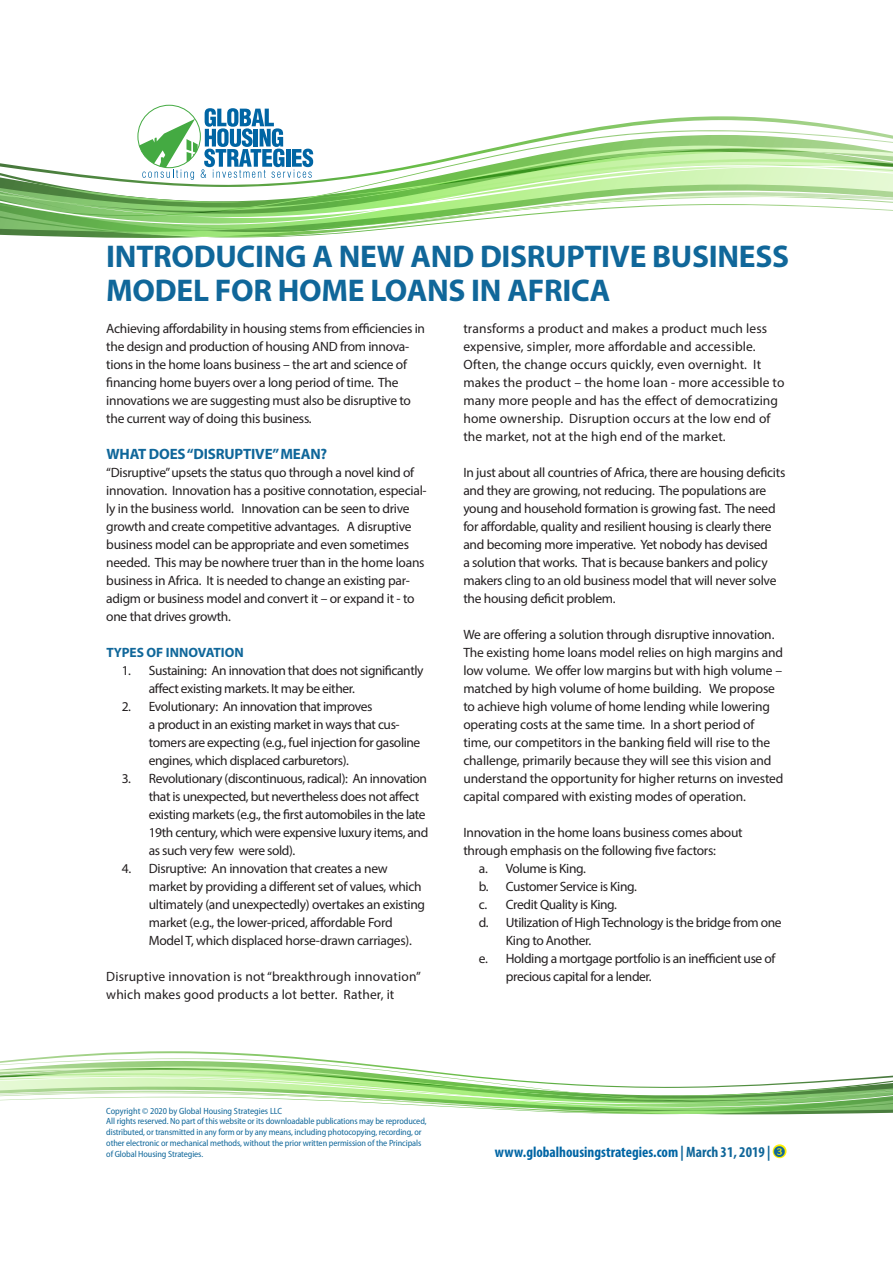
<style>
.page{position:relative;width:893px;height:1263px;background:#fff}
.page>*{position:absolute;margin:0;border:0;box-sizing:border-box;transform-origin:0 0}
.t1{font:700 31.5px/34.5px "Myriad Pro";letter-spacing:-.01em;color:#10679a}
.t2{font:700 condensed 15px "Myriad Pro";color:#0065a4}
.t3{font:700 15px "Myriad Pro";letter-spacing:-.01em;color:#10679a}
.t4{font:13.5px/18px "Myriad Pro";letter-spacing:-.02em;color:#231f20}
.t5{font:13.5px/18px "Myriad Pro";letter-spacing:.01em;color:#231f20}
.t6{font:700 13.5px "Myriad Pro";color:#10679a}
.t7{font:semi-condensed 9px/10.8px "Myriad Pro";letter-spacing:-.01em;color:#10679a}
.s1{color:#10679a}
</style>
<div class="page">
<svg style="left:0;top:108px;width:893px;height:129px"></svg>
<svg style="left:0;top:1051px;width:893px;height:63px"></svg>
<svg style="left:772px;top:1144px;width:15px;height:15px"></svg>
<h1 class="t1" style="left:106px;top:238px;width:684px">INTRODUCING A NEW AND DISRUPTIVE BUSINESS<br>MODEL FOR HOME LOANS IN AFRICA</h1>
<p class="t4" style="left:106px;top:320px;width:320px">Achieving affordability in housing stems from efficiencies in the design and production of housing AND from innova&shy;tions in the home loans business – the art and science of financing home buyers over a long period of time. The innovations we are suggesting must also be disruptive to the current way of doing this business.</p>
<p class="t3" style="left:106px;top:444px;width:222px">WHAT DOES “DISRUPTIVE” MEAN?</p>
<p class="t4" style="left:106px;top:464px;width:322px">“Disruptive” upsets the status quo through a novel kind of innovation. Innovation has a positive connotation, especial&shy;ly in the business world. Innovation can be seen to drive growth and create competitive advantages. A disruptive business model can be appropriate and even sometimes needed. This may be nowhere truer than in the home loans business in Africa. It is needed to change an existing par&shy;adigm or business model and convert it – or expand it - to one that drives growth.</p>
<p class="t6" style="left:106px;top:644px;width:139px">TYPES OF INNOVATION</p>
<p class="t4" style="left:149px;top:662px;width:276px;text-indent:-27px">1. Sustaining: An innovation that does not significantly affect existing markets. It may be either.</p>
<p class="t4" style="left:149px;top:697px;width:273px;text-indent:-27px">2. Evolutionary: An innovation that improves<br>a product in an existing market in ways that cus&shy;tomers are expecting (e.g., fuel injection for gasoline engines, which displaced carburetors).</p>
<p class="t4" style="left:149px;top:769px;width:281px;text-indent:-27px">3. Revolutionary (discontinuous, radical): An innovation that is unexpected, but nevertheless does not affect existing markets (e.g., the first automobiles in the late 19th century, which were expensive luxury items, and as such very few were sold).</p>
<p class="t4" style="left:149px;top:859px;width:278px;text-indent:-27px">4. Disruptive: An innovation that creates a new market by providing a different set of values, which ultimately (and unexpectedly) overtakes an existing market (e.g., the lower-priced, affordable Ford Model T, which displaced horse-drawn carriages).</p>
<p class="t5" style="left:106px;top:967px;width:316px">Disruptive innovation is not “breakthrough innovation” which makes good products a lot better. Rather, it</p>
<p class="t5" style="left:463px;top:319px;width:323px">transforms a product and makes a product much less expensive, simpler, more affordable and accessible.<br>Often, the change occurs quickly, even overnight. It makes the product – the home loan - more accessible to many more people and has the effect of democratizing home ownership. Disruption occurs at the low end of the market, not at the high end of the market.</p>
<p class="t4" style="left:463px;top:463px;width:323px">In just about all countries of Africa, there are housing deficits and they are growing, not reducing. The populations are young and household formation is growing fast. The need for affordable, quality and resilient housing is clearly there and becoming more imperative. Yet nobody has devised<br>a solution that works. That is because bankers and policy makers cling to an old business model that will never solve the housing deficit problem.</p>
<p class="t4" style="left:463px;top:625px;width:322px">We are offering a solution through disruptive innovation.<br>The existing home loans model relies on high margins and low volume. We offer low margins but with high volume – matched by high volume of home building. We propose to achieve high volume of home lending while lowering operating costs at the same time. In a short period of time, our competitors in the banking field will rise to the challenge, primarily because they will see this vision and understand the opportunity for higher returns on invested capital compared with existing modes of operation.</p>
<p class="t4" style="left:463px;top:823px;width:281px">Innovation in the home loans business comes about</p>
<p class="t4" style="left:463px;top:841px;width:254px">through emphasis on the following five factors:</p>
<p class="t4" style="left:479px;top:859px;width:108px">a. Volume is King.</p>
<p class="t4" style="left:479px;top:877px;width:159px">b. Customer Service is King.</p>
<p class="t4" style="left:479px;top:895px;width:140px">c. Credit Quality is King.</p>
<p class="t4" style="left:479px;top:913px;width:304px">d. Utilization of High Technology is the bridge from one</p>
<p class="t4" style="left:506px;top:931px;width:87px">King to Another.</p>
<p class="t4" style="left:479px;top:949px;width:298px">e. Holding a mortgage portfolio is an inefficient use of</p>
<p class="t4" style="left:506px;top:967px;width:147px">precious capital for a lender.</p>
<p class="t7" style="left:106px;top:1105px;width:322px">Copyright © 2020 by Global Housing Strategies LLC<br>All rights reserved. No part of this website or its downloadable publications may be reproduced, distributed, or transmitted in any form or by any means, including photocopying, recording, or other electronic or mechanical methods, without the prior written permission of the Principals of Global Housing Strategies.</p>
<p class="t2" style="left:495px;top:1142px;width:277px">www.globalhousingstrategies.com <span class="s1">| March 31, 2019 |</span></p>
</div>
